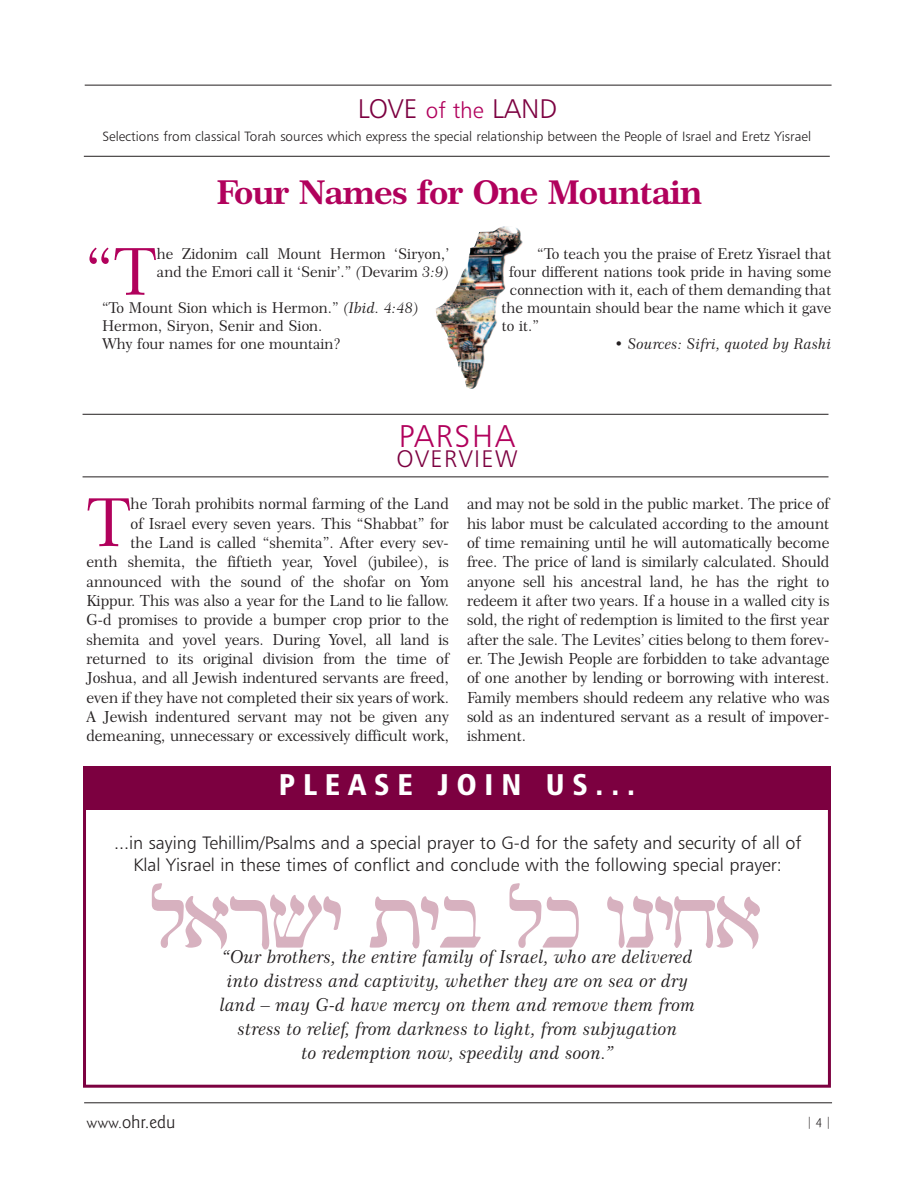
<style>
.page{position:relative;width:918px;height:1188px;background:#fff}
.page>*{position:absolute;margin:0;border:0;box-sizing:border-box;transform-origin:0 0}
.t1{font:82.5px "Guttman Drogolin";color:#d7b1bf}
.t2{font:66.75px "Century 751 BT Roman No 2 B";color:#b1015c}
.t3{font:65.1px "Century 751 BT Roman No 2 B";color:#b1015c}
.t4{font:33px "Century 751 BT Bold B";letter-spacing:-.03em;color:#b1015c}
.t5{font:31.5px "Humanist 777 BT Light B";letter-spacing:.055em;color:#b1015c}
.t6{font:30px "Humanist 777 BT Black Condensed B";letter-spacing:.26em;color:#fff}
.t7{font:27px "Humanist 777 BT Light B";color:#7c0040}
.t8{font:24px "Humanist 777 BT Light B";letter-spacing:.055em;color:#7c0040}
.t9{font:18px/24px "Century 751 BT No 2 Italic B";color:#231f20;text-align:center}
.t10{font:18px/21.6px "Humanist 777 BT Light B";color:#231f20;text-align:center}
.t11{font:300 18px "Goudy Sans IT Cby BT";color:#231f20}
.t12{font:15.3px/19.4px "Century 751 BT Roman No 2 B";letter-spacing:-.005em;color:#231f20;text-align:right}
.t13{font:15px/18px "Century 751 BT Roman No 2 B";color:#231f20}
.t14{font:15px "Century 751 BT No 2 Italic B";color:#231f20}
.t15{font:13.5px "Humanist 777 BT Light B";color:#231f20}
.t16{font:300 12px "Goudy Sans IT Cby BT";color:#231f20}
.s1{font-size:22.5px;color:#b1015c}
.s2{font-family:"Century 751 BT No 2 Italic B"}
.s3{font-family:"Century 751 BT Roman No 2 B"}
.s4{font-size:15px}
</style>
<div class="page">
<hr style="left:84px;top:1103px;width:748px;height:1px;background:#231f20">
<hr style="left:83px;top:477px;width:746px;height:1px;background:#231f20">
<hr style="left:83px;top:414px;width:746px;height:1px;background:#231f20">
<img style="left:436px;top:226px;width:87px;height:163px">
<hr style="left:85px;top:85px;width:747px;height:1px;background:#231f20">
<hr style="left:84px;top:156px;width:746px;height:1px;background:#231f20">
<div style="left:83px;top:774px;width:748px;height:314px;border:3px solid #7c0040"></div>
<div style="left:83px;top:766px;width:748px;height:43px;background:#7c0040"></div>
<h3 class="t7" style="left:358px;top:93px;width:201px">LOVE <span class="s1">of the</span> LAND</h3>
<p class="t15" style="left:102px;top:129px;width:710px">Selections from classical Torah sources which express the special relationship between the People of Israel and Eretz Yisrael</p>
<h3 class="t4" style="left:216px;top:173px;width:488px">Four Names for One Mountain</h3>
<h3 class="t3" style="left:85px;top:234px;width:73px">“T</h3>
<p class="t13" style="left:157px;top:245px;width:294px">he Zidonim call Mount Hermon ‘Siryon,’ and the Emori call it ‘Senir’.” <span class="s2">(</span>Devarim <span class="s2">3:9)</span></p>
<p class="t13" style="left:102px;top:299px;width:318px">“To Mount Sion which is Hermon.” <span class="s2">(Ibid. 4:48)<br></span>Hermon, Siryon, Senir and Sion.<br>Why four names for one mountain?</p>
<p class="t13" style="left:537px;top:245px;width:296px">“To teach you the praise of Eretz Yisrael that</p>
<p class="t13" style="left:509px;top:263px;width:324px">four different nations took pride in having some</p>
<p class="t13" style="left:510px;top:281px;width:323px">connection with it, each of them demanding that</p>
<p class="t13" style="left:501px;top:299px;width:332px">the mountain should bear the name which it gave</p>
<p class="t13" style="left:502px;top:317px;width:39px">to it.”</p>
<p class="t14" style="left:614px;top:335px;width:219px"><span class="s3">•</span> Sources: Sifri, quoted by Rashi</p>
<h3 class="t5" style="left:399px;top:417px;width:118px">PARSHA</h3>
<h3 class="t8" style="left:397px;top:444px;width:122px">OVERVIEW</h3>
<p class="t12" style="left:87px;top:494px;width:364px">he Torah prohibits normal farming of the Land<br>of Israel every seven years. This “Shabbat” for<br>the Land is called “shemita”. After every sev-<br>enth shemita, the fiftieth year, Yovel (jubilee), is announced with the sound of the shofar on Yom Kippur. This was also a year for the Land to lie fallow.<br>G-d promises to provide a bumper crop prior to the shemita and yovel years. During Yovel, all land is returned to its original division from the time of Joshua, and all Jewish indentured servants are freed, even if they have not completed their six years of work.<br>A Jewish indentured servant may not be given any demeaning, unnecessary or excessively difficult work,</p>
<p class="t12" style="left:467px;top:494px;width:364px;text-align:justify">and may not be sold in the public market. The price of his labor must be calculated according to the amount of time remaining until he will automatically become free. The price of land is similarly calculated. Should anyone sell his ancestral land, he has the right to redeem it after two years. If a house in a walled city is sold, the right of redemption is limited to the first year after the sale. The Levites’ cities belong to them forev&shy;er. The Jewish People are forbidden to take advantage of one another by lending or borrowing with interest.<br>Family members should redeem any relative who was sold as an indentured servant as a result of impover&shy;ishment.</p>
<h2 class="t2" style="left:87px;top:484px;width:46px">T</h2>
<h3 class="t6" style="left:279px;top:768px;width:358px">PLEASE JOIN US...</h3>
<p class="t10" style="left:114px;top:832px;width:689px">...in saying Tehillim/Psalms and a special prayer to G-d for the safety and security of all of<br>Klal Yisrael in these times of conflict and conclude with the following special prayer:</p>
<h1 class="t1" style="left:151px;top:871px;width:615px">שראל תי ב י כל אח י נ ו</h1>
<p class="t9" style="left:220px;top:944px;width:477px">“Our brothers, the entire family of Israel, who are delivered into distress and captivity, whether they are on sea or dry land – may G-d have mercy on them and remove them from stress to relief, from darkness to light, from subjugation<br>to redemption now, speedily and soon.”</p>
<p class="t11" style="left:87px;top:1111px;width:90px"><span class="s4">www.</span>ohr.edu</p>
<p class="t16" style="left:806px;top:1115px;width:27px">|4|</p>
</div>
